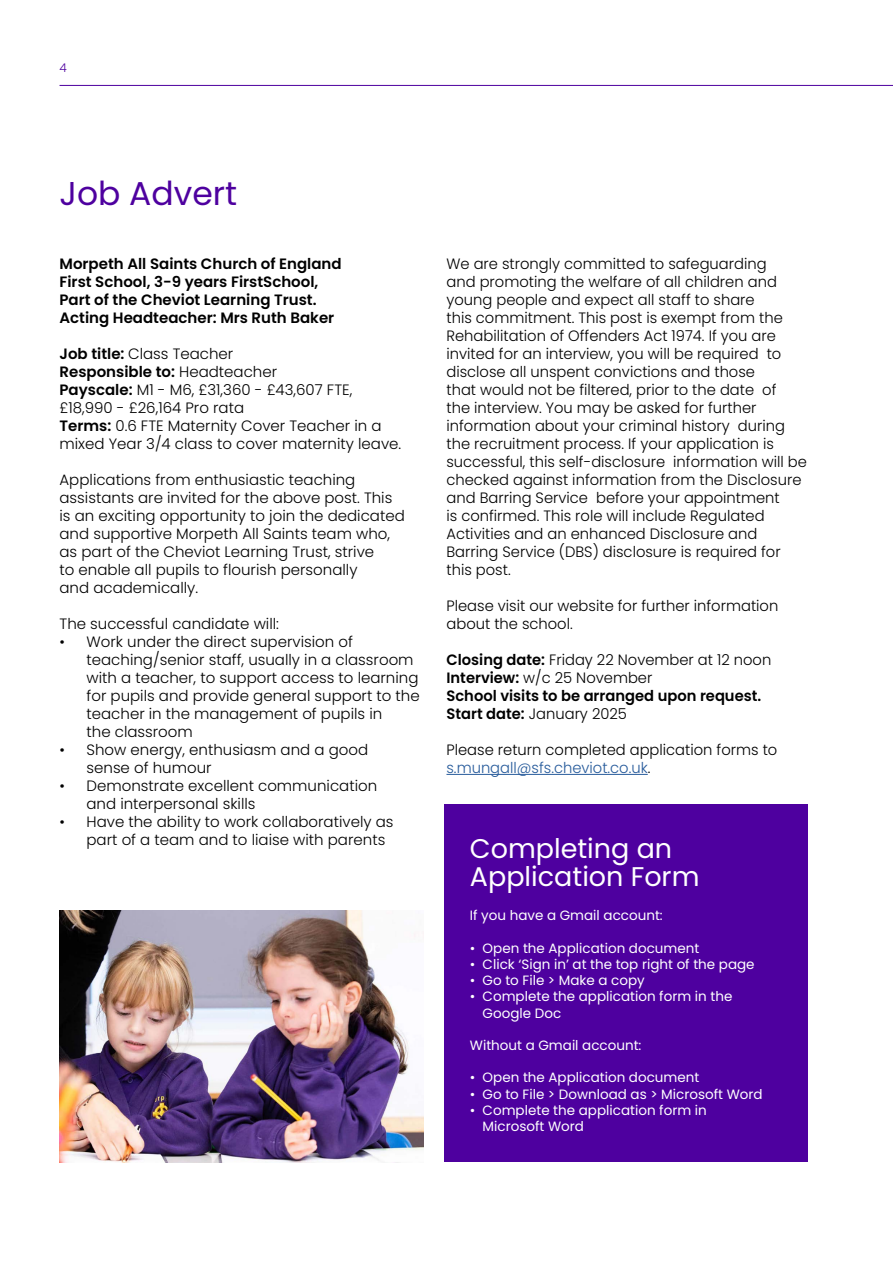
<style>
.page{position:relative;width:893px;height:1263px;background:#fff}
.page>*{position:absolute;margin:0;border:0;box-sizing:border-box;transform-origin:0 0}
.t1{font:33px "Poppins";color:#4e009f}
.t2{font:27px/28.5px "Poppins";color:#fff}
.t3{font:300 15px/18px "Poppins";color:#000}
.t4{font:600 15px/18px "Poppins";color:#000}
.t5{font:13.5px/16.2px "Poppins";color:#fff}
.t6{font:300 12px "Poppins";color:#4e009f}
.s1{font-weight:600}
.s2{font-weight:300}
.s3{color:#275b9b}
</style>
<div class="page">
<img style="left:60px;top:910px;width:363px;height:252px">
<hr style="left:446px;top:774px;width:202px;height:1px;background:#275b9b">
<div style="left:444px;top:804px;width:364px;height:357px;background:#4e009f"></div>
<hr style="left:60px;top:85px;width:833px;height:1px;background:#4e009f">
<p class="t6" style="left:60px;top:61px;width:9px">4</p>
<h1 class="t1" style="left:60px;top:174px;width:179px">Job Advert</h1>
<p class="t4" style="left:60px;top:255px;width:284px">Morpeth All Saints Church of England First School, 3-9 years FirstSchool, Part of the Cheviot Learning Trust.<br>Acting Headteacher: Mrs Ruth Baker</p>
<p class="t3" style="left:60px;top:345px;width:343px"><span class="s1">Job title:</span> Class Teacher<br><span class="s1">Responsible to:</span> Headteacher<br><span class="s1">Payscale:</span> M1 - M6, £31,360 - £43,607 FTE, £18,990 - £26,164 Pro rata<br><span class="s1">Terms:</span> 0.6 FTE Maternity Cover Teacher in a mixed Year 3/4 class to cover maternity leave.</p>
<p class="t3" style="left:60px;top:471px;width:347px">Applications from enthusiastic teaching assistants are invited for the above post. This is an exciting opportunity to join the dedicated and supportive Morpeth All Saints team who, as part of the Cheviot Learning Trust, strive<br>to enable all pupils to flourish personally<br>and academically.</p>
<p class="t3" style="left:60px;top:615px;width:221px">The successful candidate will:</p>
<p class="t3" style="left:87px;top:633px;width:335px;text-indent:-27px">• Work under the direct supervision of teaching/senior staff, usually in a classroom with a teacher, to support access to learning for pupils and provide general support to the teacher in the management of pupils in<br>the classroom</p>
<p class="t3" style="left:87px;top:741px;width:283px;text-indent:-27px">• Show energy, enthusiasm and a good sense of humour</p>
<p class="t3" style="left:87px;top:777px;width:292px;text-indent:-27px">• Demonstrate excellent communication and interpersonal skills</p>
<p class="t3" style="left:87px;top:813px;width:309px;text-indent:-27px">• Have the ability to work collaboratively as part of a team and to liaise with parents</p>
<p class="t3" style="left:446px;top:255px;width:362px">We are strongly committed to safeguarding<br>and promoting the welfare of all children and young people and expect all staff to share<br>this commitment. This post is exempt from the Rehabilitation of Offenders Act 1974. If you are invited for an interview, you will be required to disclose all unspent convictions and those<br>that would not be filtered, prior to the date of<br>the interview. You may be asked for further information about your criminal history during the recruitment process. If your application is successful, this self-disclosure information will be checked against information from the Disclosure and Barring Service before your appointment<br>is confirmed. This role will include Regulated Activities and an enhanced Disclosure and Barring Service (DBS) disclosure is required for this post.</p>
<p class="t3" style="left:446px;top:597px;width:333px">Please visit our website for further information about the school.</p>
<p class="t4" style="left:446px;top:651px;width:326px">Closing date: <span class="s2">Friday 22 November at 12 noon </span>Interview: <span class="s2">w/c 25 November<br></span>School visits to be arranged upon request.<br>Start date: <span class="s2">January 2025</span></p>
<p class="t3" style="left:446px;top:741px;width:332px">Please return completed application forms to <span class="s3">s.mungall@sfs.cheviot.co.uk</span>.</p>
<h2 class="t2" style="left:470px;top:834px;width:231px">Completing an<br>Application Form</h2>
<p class="t5" style="left:470px;top:907px;width:194px">If you have a Gmail account:</p>
<p class="t5" style="left:470px;top:940px;width:231px">• Open the Application document</p>
<p class="t5" style="left:470px;top:956px;width:286px">• Click ‘Sign in’ at the top right of the page</p>
<p class="t5" style="left:470px;top:972px;width:176px">• Go to File &gt; Make a copy</p>
<p class="t5" style="left:483px;top:988px;width:251px;text-indent:-13px">• Complete the application form in the<br>Google Doc</p>
<p class="t5" style="left:470px;top:1037px;width:173px">Without a Gmail account:</p>
<p class="t5" style="left:470px;top:1069px;width:231px">• Open the Application document</p>
<p class="t5" style="left:470px;top:1086px;width:294px">• Go to File &gt; Download as &gt; Microsoft Word</p>
<p class="t5" style="left:483px;top:1102px;width:226px;text-indent:-13px">• Complete the application form in<br>Microsoft Word</p>
</div>
